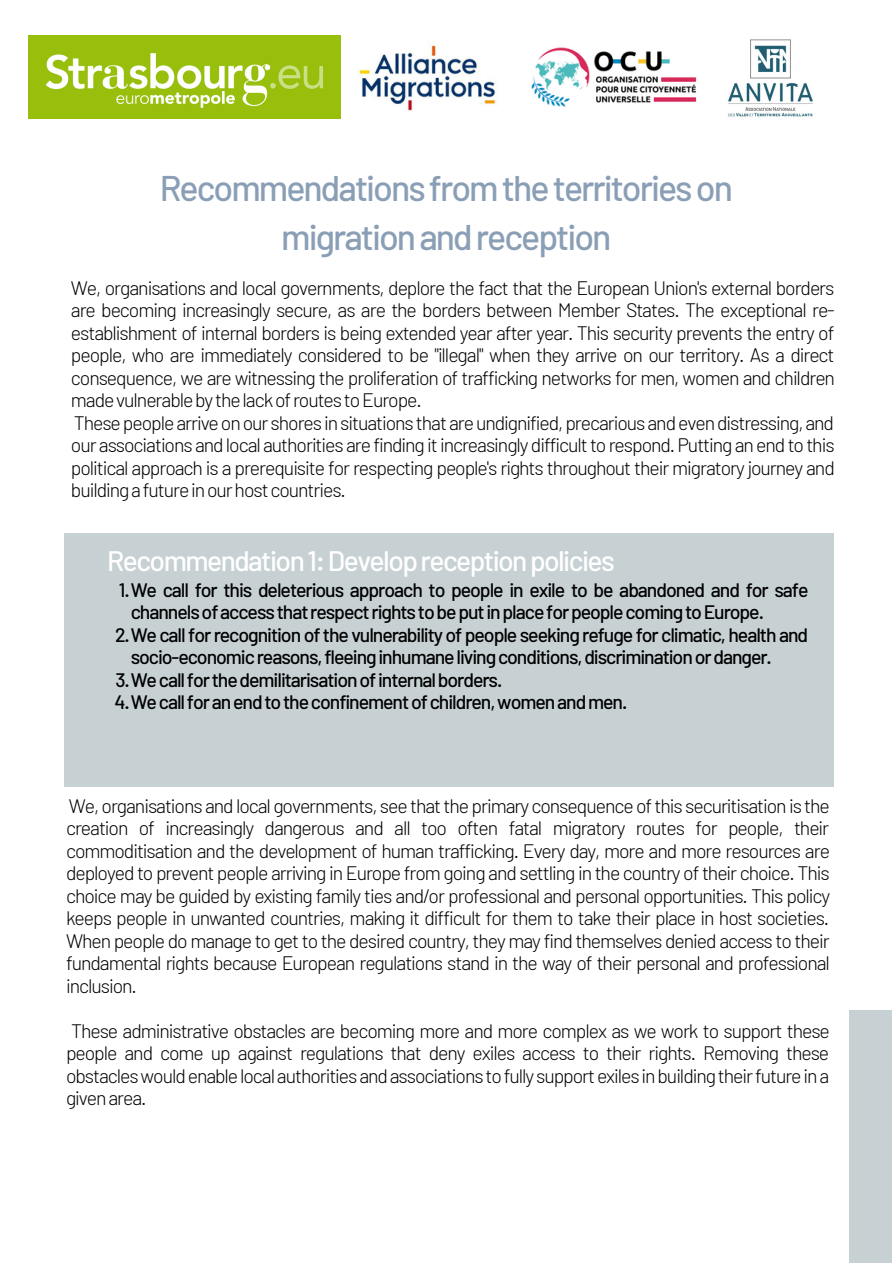
<style>
.page{position:relative;width:893px;height:1264px;background:#fff}
.page>*{position:absolute;margin:0;border:0;box-sizing:border-box;transform-origin:0 0}
.t1{font:500 35.7px/49.5px "Barlow";letter-spacing:-.055em;color:#8a9fb6;text-align:center}
.t2{font:500 28.2px "Barlow";letter-spacing:-.055em;color:#fff}
.t3{font:300 19.5px/22.5px "Barlow";letter-spacing:-.055em;color:#000;text-align:justify}
.t4{font:500 19.5px/22.5px "Barlow";letter-spacing:-.055em;color:#000}
</style>
<div class="page">
<img style="left:29px;top:35px;width:311px;height:84px">
<img style="left:728px;top:39px;width:85px;height:78px">
<img style="left:531px;top:47px;width:166px;height:60px">
<img style="left:356px;top:44px;width:140px;height:67px">
<div style="left:65px;top:534px;width:768px;height:253px;background:#c7d1d4"></div>
<div style="left:849px;top:1010px;width:43px;height:252px;background:#c7d1d4"></div>
<p class="t1" style="left:160px;top:162px;width:575px">Recommendationsfromtheterritorieson migrationandreception</p>
<p class="t3" style="left:71px;top:276px;width:765px">We, organisations and local governments, deplore the fact that the European Union's external borders are becoming increasingly secure, as are the borders between Member States. The exceptional re&shy;establishment of internal borders is being extended year after year. This security prevents the entry of people, who are immediately considered to be "illegal" when they arrive on our territory. As a direct consequence, we are witnessing the proliferation of trafficking networks for men, women and children madevulnerablebythelackofroutestoEurope.</p>
<p class="t3" style="left:71px;top:410px;width:765px">These people arrive on our shores in situations that are undignified, precarious and even distressing, and our associations and local authorities are finding it increasingly difficult to respond. Putting an end to this political approach is a prerequisite for respecting people's rights throughout their migratory journey and buildingafutureinourhostcountries.</p>
<p class="t2" style="left:107px;top:543px;width:509px">Recommendation1:Developreceptionpolicies</p>
<p class="t4" style="left:131px;top:577px;width:679px;text-indent:-12px">1.We call for this deleterious approach to people in exile to be abandoned and for safe channelsofaccessthatrespectrightstobeputinplaceforpeoplecomingtoEurope.</p>
<p class="t4" style="left:131px;top:622px;width:679px;text-indent:-16px">2.We call for recognition of the vulnerability of people seeking refuge for climatic, health and socio-economicreasons,fleeinginhumanelivingconditions,discriminationordanger.</p>
<p class="t4" style="left:115px;top:667px;width:388px">3.Wecallforthedemilitarisationofinternalborders.</p>
<p class="t4" style="left:114px;top:690px;width:514px">4.Wecallforanendtotheconfinementofchildren,womenandmen.</p>
<p class="t3" style="left:66px;top:793px;width:765px">We, organisations and local governments, see that the primary consequence of this securitisation is the creation of increasingly dangerous and all too often fatal migratory routes for people, their commoditisation and the development of human trafficking. Every day, more and more resources are deployed to prevent people arriving in Europe from going and settling in the country of their choice. This choice may be guided by existing family ties and/or professional and personal opportunities. This policy keeps people in unwanted countries, making it difficult for them to take their place in host societies.<br>When people do manage to get to the desired country, they may find themselves denied access to their fundamental rights because European regulations stand in the way of their personal and professional inclusion.</p>
<p class="t3" style="left:66px;top:1018px;width:765px">These administrative obstacles are becoming more and more complex as we work to support these people and come up against regulations that deny exiles access to their rights. Removing these obstacleswouldenablelocalauthoritiesandassociationstofullysupportexilesinbuildingtheirfutureina givenarea.</p>
</div>
